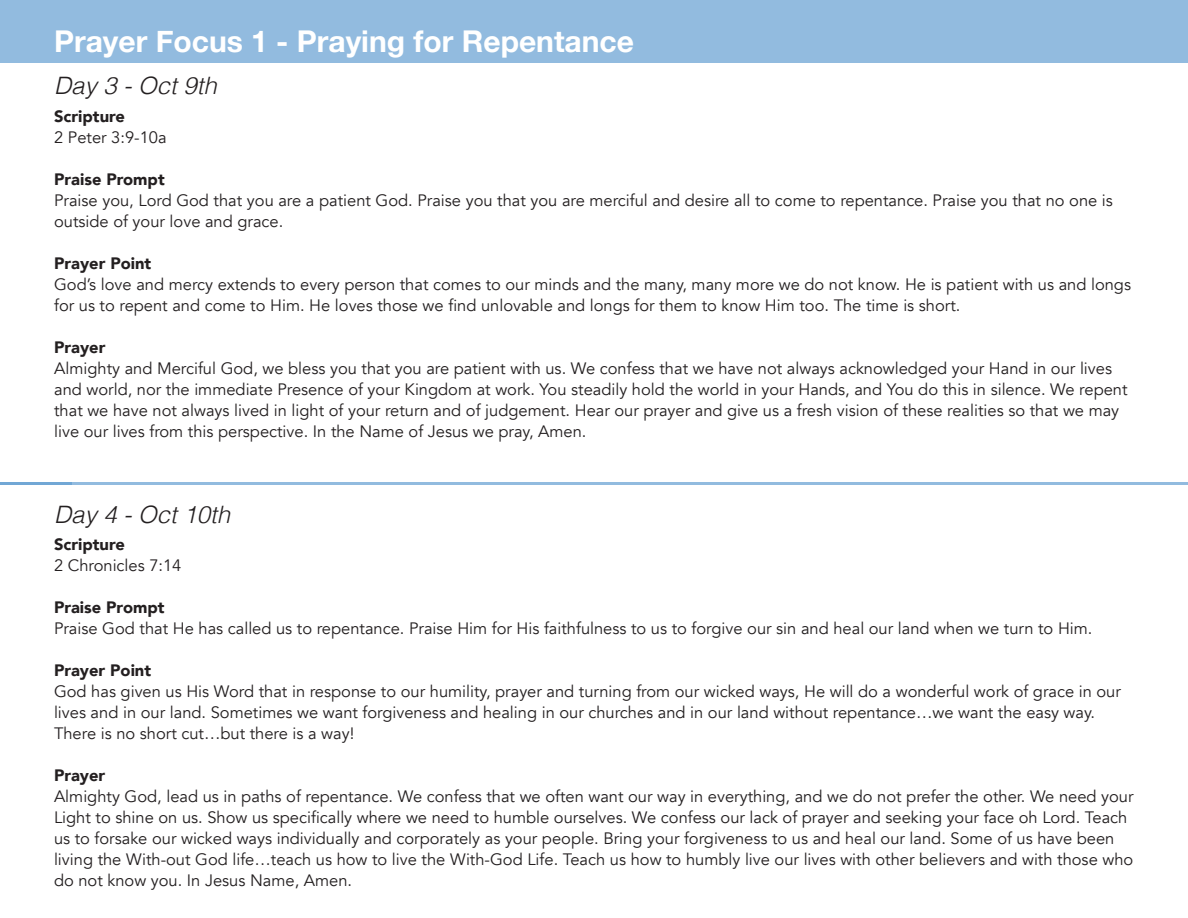
<style>
.page{position:relative;width:1188px;height:918px;background:#fff}
.page>*{position:absolute;margin:0;border:0;box-sizing:border-box;transform-origin:0 0}
.t1{font:700 30px "Helvetica Neue";color:#fff}
.t2{font:italic 300 24px "Helvetica";color:#231f20}
.t3{font:16.5px/21px "Avenir";color:#231f20}
.t4{font:900 16.5px "Avenir";color:#231f20}
</style>
<div class="page">
<div style="left:0;top:0;width:1188px;height:63px;background:#92bbdf"></div>
<hr style="left:0;top:482px;width:1188px;height:3px;background:#639fd2">
<p class="t1" style="left:54px;top:18px;width:582px">Prayer Focus 1 - Praying for Repentance</p>
<p class="t2" style="left:54px;top:65px;width:164px">Day 3 - Oct 9th</p>
<p class="t4" style="left:54px;top:102px;width:72px">Scripture</p>
<p class="t3" style="left:54px;top:127px;width:114px">2 Peter 3:9-10a</p>
<p class="t4" style="left:54px;top:165px;width:112px">Praise Prompt</p>
<p class="t3" style="left:54px;top:190px;width:1060px">Praise you, Lord God that you are a patient God. Praise you that you are merciful and desire all to come to repentance. Praise you that no one is outside of your love and grace.</p>
<p class="t4" style="left:54px;top:249px;width:99px">Prayer Point</p>
<p class="t3" style="left:54px;top:274px;width:1078px">God’s love and mercy extends to every person that comes to our minds and the many, many more we do not know. He is patient with us and longs for us to repent and come to Him. He loves those we find unlovable and longs for them to know Him too. The time is short.</p>
<p class="t4" style="left:54px;top:333px;width:53px">Prayer</p>
<p class="t3" style="left:54px;top:358px;width:1075px">Almighty and Merciful God, we bless you that you are patient with us. We confess that we have not always acknowledged your Hand in our lives and world, nor the immediate Presence of your Kingdom at work. You steadily hold the world in your Hands, and You do this in silence. We repent that we have not always lived in light of your return and of judgement. Hear our prayer and give us a fresh vision of these realities so that we may live our lives from this perspective. In the Name of Jesus we pray, Amen.</p>
<p class="t2" style="left:54px;top:494px;width:178px">Day 4 - Oct 10th</p>
<p class="t4" style="left:54px;top:531px;width:72px">Scripture</p>
<p class="t3" style="left:54px;top:556px;width:129px">2 Chronicles 7:14</p>
<p class="t4" style="left:54px;top:594px;width:112px">Praise Prompt</p>
<p class="t3" style="left:54px;top:619px;width:1040px">Praise God that He has called us to repentance. Praise Him for His faithfulness to us to forgive our sin and heal our land when we turn to Him.</p>
<p class="t4" style="left:54px;top:657px;width:99px">Prayer Point</p>
<p class="t3" style="left:54px;top:682px;width:1068px">God has given us His Word that in response to our humility, prayer and turning from our wicked ways, He will do a wonderful work of grace in our lives and in our land. Sometimes we want forgiveness and healing in our churches and in our land without repentance…we want the easy way.<br>There is no short cut…but there is a way!</p>
<p class="t4" style="left:54px;top:762px;width:53px">Prayer</p>
<p class="t3" style="left:54px;top:787px;width:1081px">Almighty God, lead us in paths of repentance. We confess that we often want our way in everything, and we do not prefer the other. We need your Light to shine on us. Show us specifically where we need to humble ourselves. We confess our lack of prayer and seeking your face oh Lord. Teach us to forsake our wicked ways individually and corporately as your people. Bring your forgiveness to us and heal our land. Some of us have been living the With-out God life…teach us how to live the With-God Life. Teach us how to humbly live our lives with other believers and with those who do not know you. In Jesus Name, Amen.</p>
</div>
